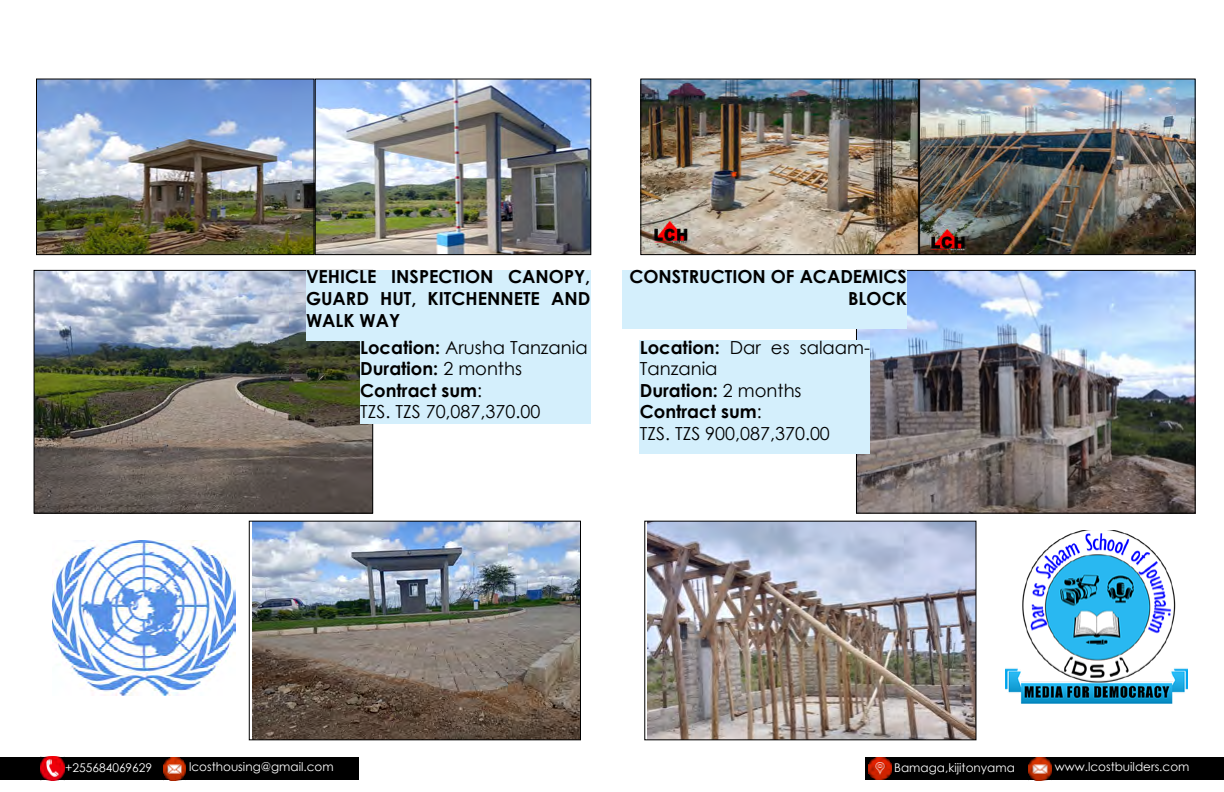
<style>
.page{position:relative;width:1224px;height:792px;background:#fff}
.page>*{position:absolute;margin:0;border:0;box-sizing:border-box;transform-origin:0 0}
.t1{font:18px/21.6px "Century Gothic";color:#000}
.t2{font:700 18px/21.6px "Century Gothic";color:#000;text-align:justify}
.t3{font:12px "Century Gothic";color:#fff}
.s1{font-weight:700}
</style>
<div class="page">
<div style="left:0;top:757px;width:358px;height:23px;background:#000"></div>
<img style="left:40px;top:756px;width:25px;height:24px">
<img style="left:163px;top:757px;width:23px;height:23px">
<div style="left:866px;top:757px;width:358px;height:23px;background:#000"></div>
<img style="left:869px;top:757px;width:23px;height:23px">
<img style="left:1029px;top:757px;width:23px;height:23px">
<img style="left:38px;top:81px;width:551px;height:172px">
<div style="left:315px;top:79px;width:276px;height:176px;border:1px solid #000"></div>
<div style="left:36px;top:79px;width:279px;height:176px;border:1px solid #000"></div>
<img style="left:252px;top:523px;width:327px;height:215px">
<div style="left:249px;top:521px;width:332px;height:219px;border:1px solid #000"></div>
<img style="left:36px;top:272px;width:335px;height:240px">
<div style="left:34px;top:270px;width:339px;height:244px;border:1px solid #000"></div>
<img style="left:921px;top:81px;width:273px;height:172px">
<div style="left:919px;top:79px;width:277px;height:176px;border:1px solid #000"></div>
<img style="left:642px;top:81px;width:275px;height:172px">
<div style="left:640px;top:79px;width:279px;height:176px;border:1px solid #000"></div>
<img style="left:648px;top:523px;width:326px;height:215px">
<img style="left:858px;top:272px;width:336px;height:240px">
<div style="left:856px;top:270px;width:340px;height:244px;border:1px solid #000"></div>
<img style="left:52px;top:540px;width:183px;height:155px">
<div style="left:306px;top:270px;width:284px;height:70px;background:#d4effc"></div>
<div style="left:360px;top:340px;width:230px;height:84px;background:#d4effc"></div>
<div style="left:623px;top:270px;width:284px;height:59px;background:#d4effc"></div>
<div style="left:640px;top:340px;width:230px;height:114px;background:#d4effc"></div>
<img style="left:1005px;top:530px;width:183px;height:174px">
<p class="t2" style="left:306px;top:265px;width:286px">VEHICLE INSPECTION CANOPY, GUARD HUT, KITCHENNETE AND WALK WAY</p>
<p class="t1" style="left:360px;top:336px;width:229px"><span class="s1">Location:</span> Arusha Tanzania<br><span class="s1">Duration:</span> 2 months<br><span class="s1">Contract sum</span>:<br>TZS. TZS 70,087,370.00</p>
<p class="t2" style="left:629px;top:265px;width:279px;text-align:right">CONSTRUCTION OF ACADEMICS<br>BLOCK</p>
<p class="t1" style="left:640px;top:336px;width:232px"><span class="s1">Location:</span> Dar es salaam-<br>Tanzania<br><span class="s1">Duration:</span> 2 months<br><span class="s1">Contract sum</span>:<br>TZS. TZS 900,087,370.00</p>
<p class="t3" style="left:65px;top:759px;width:89px">+255684069629</p>
<p class="t3" style="left:189px;top:758px;width:146px">lcosthousing@gmail.com</p>
<p class="t3" style="left:894px;top:759px;width:122px">Bamaga,kijitonyama</p>
<p class="t3" style="left:1055px;top:758px;width:136px">www.lcostbuilders.com</p>
</div>
